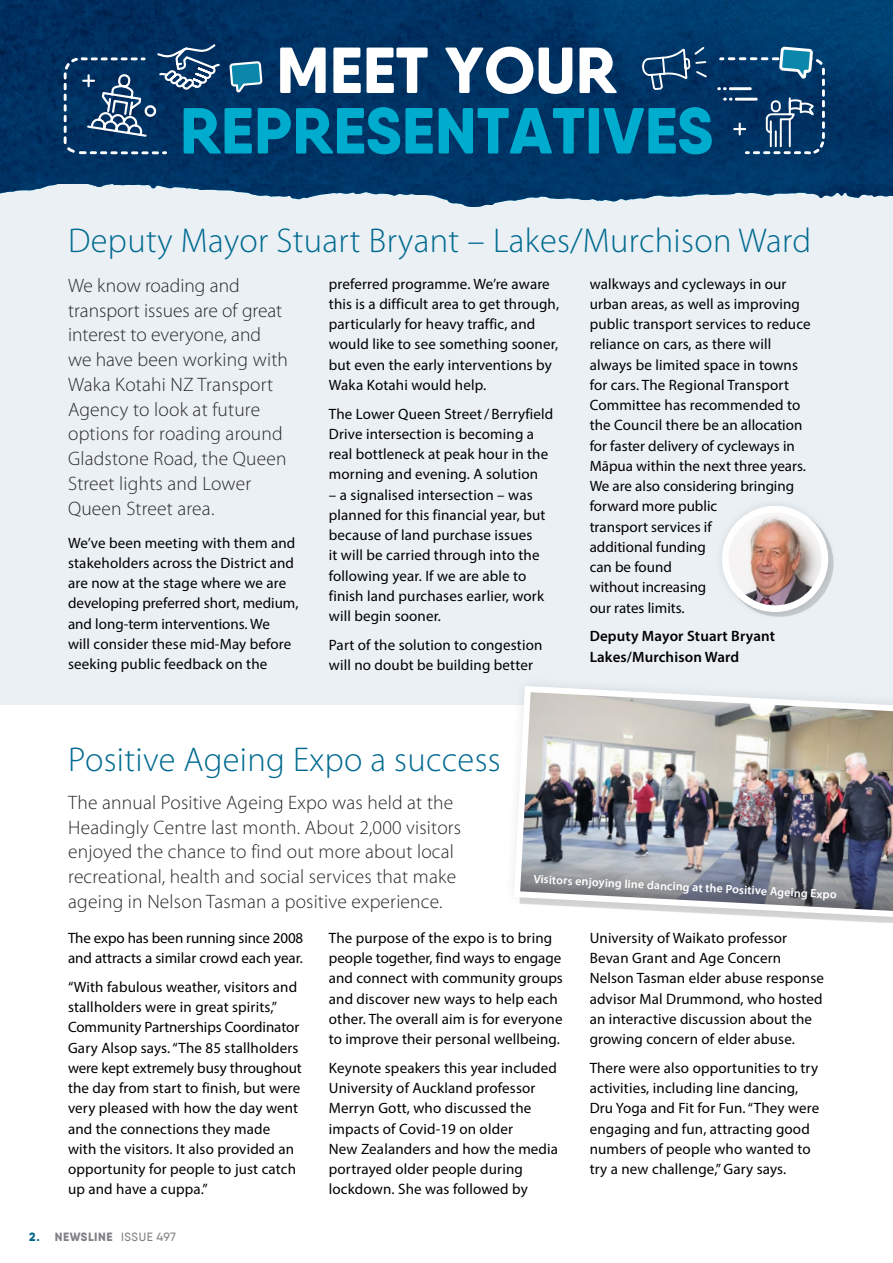
<style>
.page{position:relative;width:893px;height:1263px;background:#fff}
.page>*{position:absolute;margin:0;border:0;box-sizing:border-box;transform-origin:0 0}
.t1{font:800 64.95px "Qanelas Soft DEMO";color:#00accd}
.t2{font:800 64.95px "Qanelas Soft DEMO";color:#fff}
.t3{font:300 34.5px "Myriad Pro";letter-spacing:.01em;color:#006a90}
.t4{font:300 19.5px/24.8px "Myriad Pro";letter-spacing:.01em;color:#292829}
.t5{font:15px/20.2px "Myriad Pro";letter-spacing:.01em;color:#000}
.t6{font:15px/20.2px "Myriad Pro";letter-spacing:-.01em;color:#000}
.t7{font:600 15px/20.2px "Myriad Pro";letter-spacing:.01em;color:#000}
.t8{font:600 12px "Myriad Pro";color:#fff}
.t9{font:800 12px "Qanelas Soft DEMO";letter-spacing:.045em;color:#808285}
.s1{color:#00648a}
.s2{font-weight:500}
</style>
<div class="page">
<div style="left:0;top:174px;width:893px;height:530px;background:#eaf0f4"></div>
<img style="left:511px;top:685px;width:382px;height:235px">
<svg style="left:0;top:183px;width:893px;height:24px"></svg>
<img style="left:0;top:183px;width:238px;height:10px">
<img style="left:0;top:0;width:893px;height:183px">
<svg style="left:641px;top:6px;width:67px;height:85px;background:#134674"></svg>
<svg style="left:228px;top:61px;width:35px;height:33px"></svg>
<svg style="left:717px;top:46px;width:109px;height:110px;background:#1f4f7a"></svg>
<svg style="left:62px;top:42px;width:159px;height:114px;background:#1d4873"></svg>
<div style="left:713px;top:497px;width:124px;height:124px;background:#000;opacity:.1"></div>
<svg style="left:722px;top:506px;width:106px;height:106px"></svg>
<img style="left:728px;top:512px;width:94px;height:93px">
<h1 class="t2" style="left:276px;top:41px;width:342px">MEET YOUR</h1>
<h1 class="t1" style="left:180px;top:102px;width:535px">REPRESENTATIVES</h1>
<h2 class="t3" style="left:68px;top:220px;width:745px">Deputy Mayor Stuart Bryant – Lakes/Murchison Ward</h2>
<p class="t4" style="left:68px;top:273px;width:221px">We know roading and transport issues are of great interest to everyone, and we have been working with<br>Waka Kotahi NZ Transport<br>Agency to look at future options for roading around<br>Gladstone Road, the Queen<br>Street lights and Lower<br>Queen Street area.</p>
<p class="t5" style="left:68px;top:532px;width:232px">We’ve been meeting with them and stakeholders across the District and are now at the stage where we are developing preferred short, medium, and long-term interventions. We<br>will consider these mid-May before seeking public feedback on the</p>
<p class="t5" style="left:329px;top:273px;width:232px">preferred programme. We’re aware this is a difficult area to get through, particularly for heavy traffic, and would like to see something sooner, but even the early interventions by Waka Kotahi would help.</p>
<p class="t5" style="left:329px;top:403px;width:226px">The Lower Queen Street/ Berryfield Drive intersection is becoming a real bottleneck at peak hour in the morning and evening. A solution</p>
<p class="t5" style="left:329px;top:484px;width:218px">– a signalised intersection – was planned for this financial year, but because of land purchase issues<br>it will be carried through into the following year. If we are able to finish land purchases earlier, work will begin sooner.</p>
<p class="t5" style="left:329px;top:634px;width:215px">Part of the solution to congestion will no doubt be building better</p>
<p class="t5" style="left:590px;top:273px;width:223px">walkways and cycleways in our urban areas, as well as improving public transport services to reduce reliance on cars, as there will always be limited space in towns for cars. The Regional Transport<br>Committee has recommended to the Council there be an allocation for faster delivery of cycleways in<br>Māpua within the next three years.<br>We are also considering bringing forward more public<br>transport services if<br>additional funding<br>can be found<br>without increasing<br>our rates limits.</p>
<p class="t7" style="left:590px;top:626px;width:187px">Deputy Mayor Stuart Bryant<br>Lakes/Murchison Ward</p>
<h2 class="t3" style="left:68px;top:739px;width:434px">Positive Ageing Expo a success</h2>
<p class="t4" style="left:68px;top:790px;width:394px">The annual Positive Ageing Expo was held at the Headingly Centre last month. About 2,000 visitors enjoyed the chance to find out more about local recreational, health and social services that make ageing in Nelson Tasman a positive experience.</p>
<p class="t6" style="left:68px;top:927px;width:237px">The expo has been running since 2008 and attracts a similar crowd each year.</p>
<p class="t5" style="left:68px;top:976px;width:235px">“With fabulous weather, visitors and stallholders were in great spirits,” Community Partnerships Coordinator Gary Alsop says. “The 85 stallholders were kept extremely busy throughout the day from start to finish, but were very pleased with how the day went and the connections they made with the visitors. It also provided an opportunity for people to just catch up and have a cuppa.”</p>
<p class="t8" style="left:534px;top:871px;width:305px;rotate:3deg">Visitors enjoying line dancing at the Positive Ageing Expo</p>
<p class="t5" style="left:329px;top:927px;width:236px">The purpose of the expo is to bring people together, find ways to engage and connect with community groups and discover new ways to help each other. The overall aim is for everyone to improve their personal wellbeing.</p>
<p class="t5" style="left:329px;top:1057px;width:231px">Keynote speakers this year included<br>University of Auckland professor<br>Merryn Gott, who discussed the impacts of Covid-19 on older<br>New Zealanders and how the media portrayed older people during lockdown. She was followed by</p>
<p class="t5" style="left:590px;top:927px;width:236px">University of Waikato professor<br>Bevan Grant and Age Concern<br>Nelson Tasman elder abuse response advisor Mal Drummond, who hosted an interactive discussion about the growing concern of elder abuse.</p>
<p class="t5" style="left:590px;top:1057px;width:231px">There were also opportunities to try activities, including line dancing, Dru Yoga and Fit for Fun. “They were engaging and fun, attracting good numbers of people who wanted to try a new challenge,” Gary says.</p>
<p class="t9" style="left:29px;top:1231px;width:148px"><span class="s1">2.</span> NEWSLINE <span class="s2">ISSUE 497</span></p>
</div>
